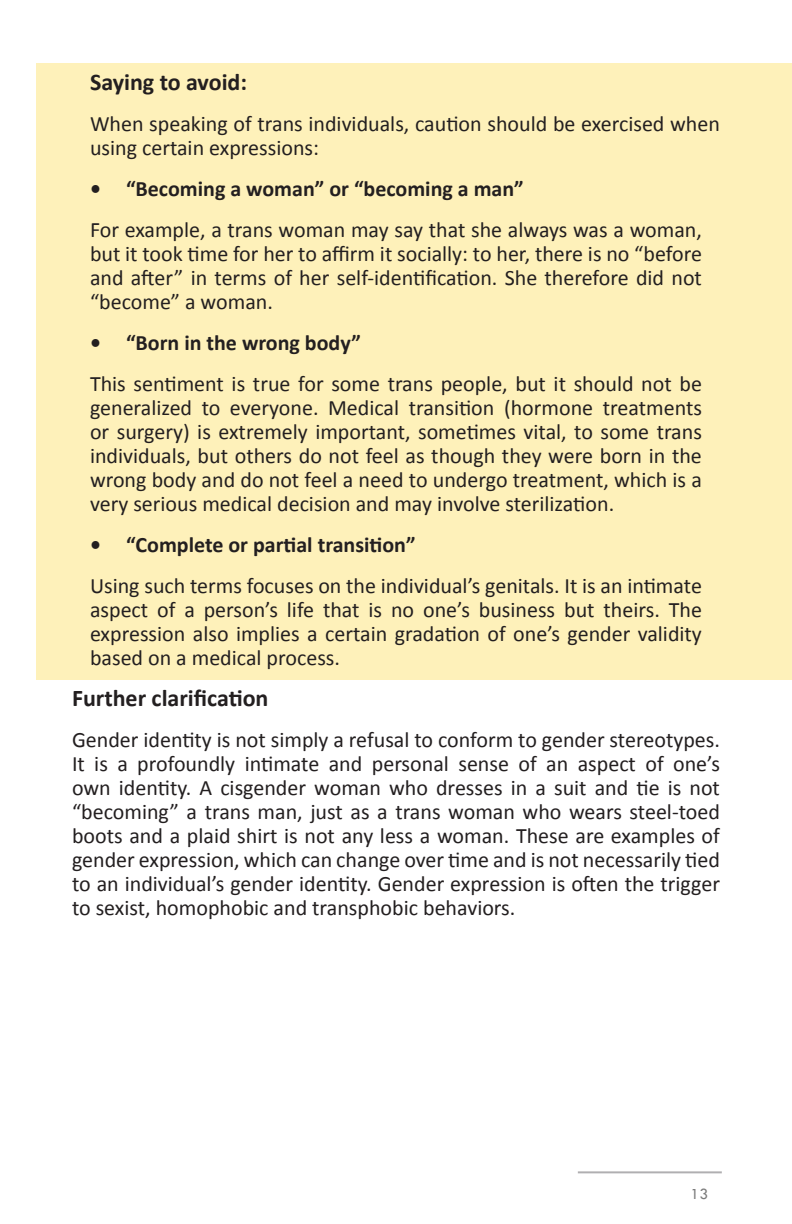
<style>
.page{position:relative;width:792px;height:1224px;background:#fff}
.page>*{position:absolute;margin:0;border:0;box-sizing:border-box;transform-origin:0 0}
.t1{font:700 24px "Calibri";color:#231f20}
.t2{font:22px/24px "Calibri";color:#231f20;text-align:justify}
.t3{font:700 22px "Calibri";color:#231f20}
.t4{font:16px "Tw Cen";color:#7c7c7c}
</style>
<div class="page">
<hr style="left:578px;top:1171px;width:144px;height:2px;background:#5e5c60">
<div style="left:36px;top:63px;width:756px;height:617px;background:#fef1ba"></div>
<p class="t1" style="left:90px;top:67px;width:159px">Saying to avoid:</p>
<p class="t2" style="left:90px;top:112px;width:631px">When speaking of trans individuals, caution should be exercised when using certain expressions:</p>
<p class="t3" style="left:90px;top:181px;width:435px">• “Becoming a woman” or “becoming a man”</p>
<p class="t2" style="left:90px;top:219px;width:614px">For example, a trans woman may say that she always was a woman, but it took time for her to affirm it socially: to her, there is no “before and after” in terms of her self-identification. She therefore did not “become” a woman.</p>
<p class="t3" style="left:90px;top:335px;width:273px">• “Born in the wrong body”</p>
<p class="t2" style="left:90px;top:372px;width:613px">This sentiment is true for some trans people, but it should not be generalized to everyone. Medical transition (hormone treatments or surgery) is extremely important, sometimes vital, to some trans individuals, but others do not feel as though they were born in the wrong body and do not feel a need to undergo treatment, which is a very serious medical decision and may involve sterilization.</p>
<p class="t3" style="left:90px;top:537px;width:327px">• “Complete or partial transition”</p>
<p class="t2" style="left:90px;top:574px;width:613px">Using such terms focuses on the individual’s genitals. It is an intimate aspect of a person’s life that is no one’s business but theirs. The expression also implies a certain gradation of one’s gender validity based on a medical process.</p>
<p class="t1" style="left:72px;top:683px;width:198px">Further clarification</p>
<p class="t2" style="left:72px;top:728px;width:650px">Gender identity is not simply a refusal to conform to gender stereotypes.<br>It is a profoundly intimate and personal sense of an aspect of one’s own identity. A cisgender woman who dresses in a suit and tie is not “becoming” a trans man, just as a trans woman who wears steel-toed boots and a plaid shirt is not any less a woman. These are examples of gender expression, which can change over time and is not necessarily tied to an individual’s gender identity. Gender expression is often the trigger to sexist, homophobic and transphobic behaviors.</p>
<p class="t4" style="left:690px;top:1184px;width:19px">13</p>
</div>
